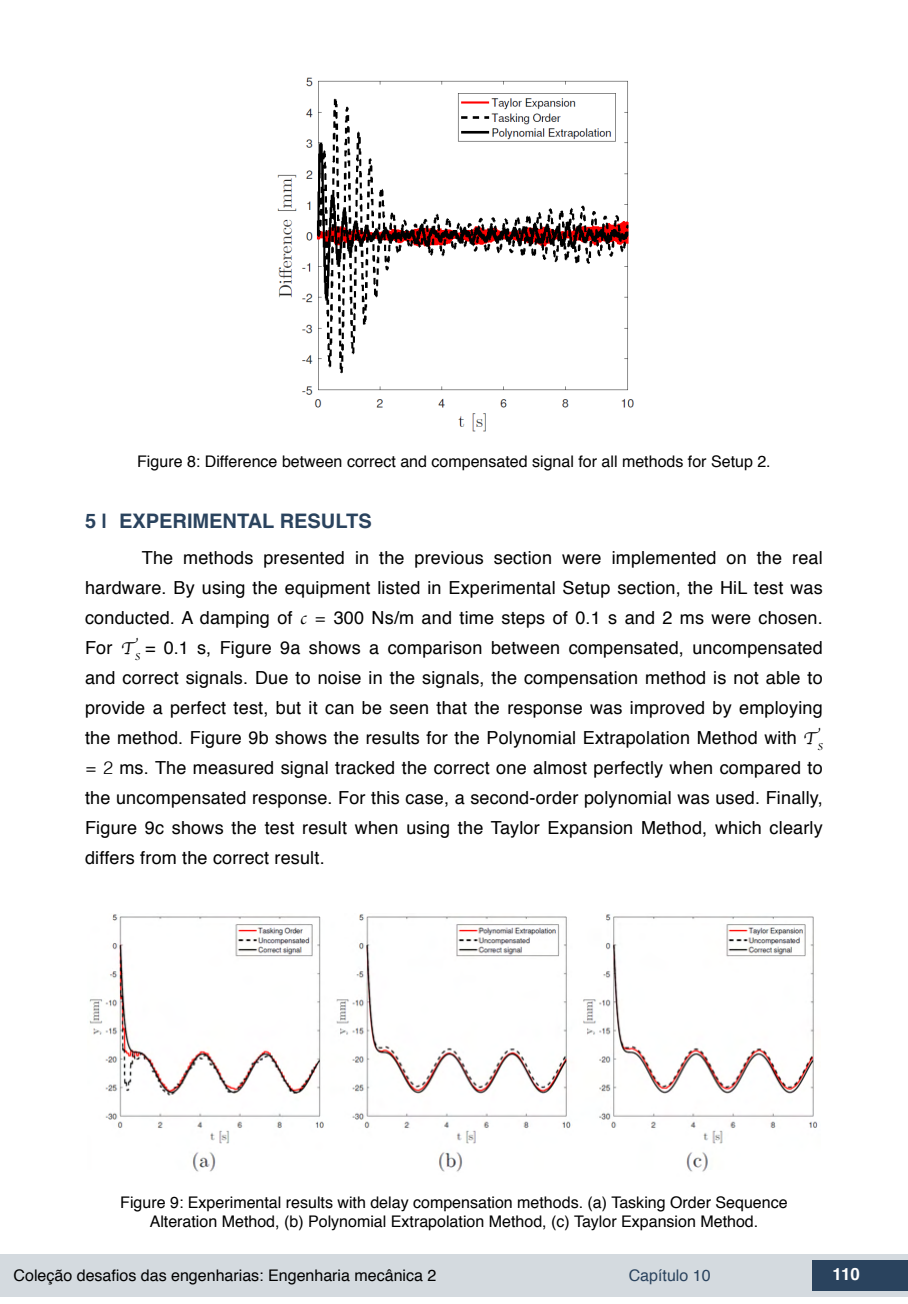
<style>
.page{position:relative;width:908px;height:1304px;background:#fff}
.page>*{position:absolute;margin:0;border:0;box-sizing:border-box;transform-origin:0 0}
.t1{font:700 20px "Helvetica";color:#2a435e}
.txt{font:18px/30px "Helvetica";letter-spacing:.01em;color:#000;text-align:justify}
.t2{font:700 16.8px "Helvetica";color:#fff}
.imagens_graf_tab{font:16px/19.2px "Helvetica";color:#000;text-align:center}
.t3{font:16px "Helvetica";color:#2a435e}
.s1{font-family:"Apple Chancery"}
.s2{font-weight:300}
</style>
<div class="page">
<div style="left:0;top:1254px;width:906px;height:43px;background:#d4dadf"></div>
<div style="left:812px;top:1261px;width:95px;height:30px;background:#2a435e"></div>
<img style="left:277px;top:77px;width:357px;height:355px">
<img style="left:89px;top:914px;width:729px;height:258px">
<p class="imagens_graf_tab" style="left:137px;top:453px;width:634px">Figure 8: Difference between correct and compensated signal for all methods for Setup 2.</p>
<p class="t1" style="left:85px;top:505px;width:288px">5 | EXPERIMENTAL RESULTS</p>
<p class="txt" style="left:85px;top:543px;width:739px;text-indent:57px">The methods presented in the previous section were implemented on the real hardware. By using the equipment listed in Experimental Setup section, the HiL test was conducted. A damping of <span class="s1">c</span> <span class="s2">=</span> 300 Ns/m and time steps of 0.1 s and 2 ms were chosen.<br>For <span class="s1">T</span><sub>S</sub> = 0.1 s, Figure 9a shows a comparison between compensated, uncompensated and correct signals. Due to noise in the signals, the compensation method is not able to provide a perfect test, but it can be seen that the response was improved by employing the method. Figure 9b shows the results for the Polynomial Extrapolation Method with <span class="s1">T</span><sub>S </sub><span class="s2">= 2</span> ms. The measured signal tracked the correct one almost perfectly when compared to the uncompensated response. For this case, a second-order polynomial was used. Finally, Figure 9c shows the test result when using the Taylor Expansion Method, which clearly differs from the correct result.</p>
<p class="imagens_graf_tab" style="left:120px;top:1193px;width:668px">Figure 9: Experimental results with delay compensation methods. (a) Tasking Order Sequence<br>Alteration Method, (b) Polynomial Extrapolation Method, (c) Taylor Expansion Method.</p>
<p class="imagens_graf_tab" style="left:14px;top:1266px;width:424px">Coleção desafios das engenharias: Engenharia mecânica 2</p>
<p class="t3" style="left:628px;top:1263px;width:83px">Capítulo 10</p>
<p class="t2" style="left:832px;top:1261px;width:29px">110</p>
</div>
